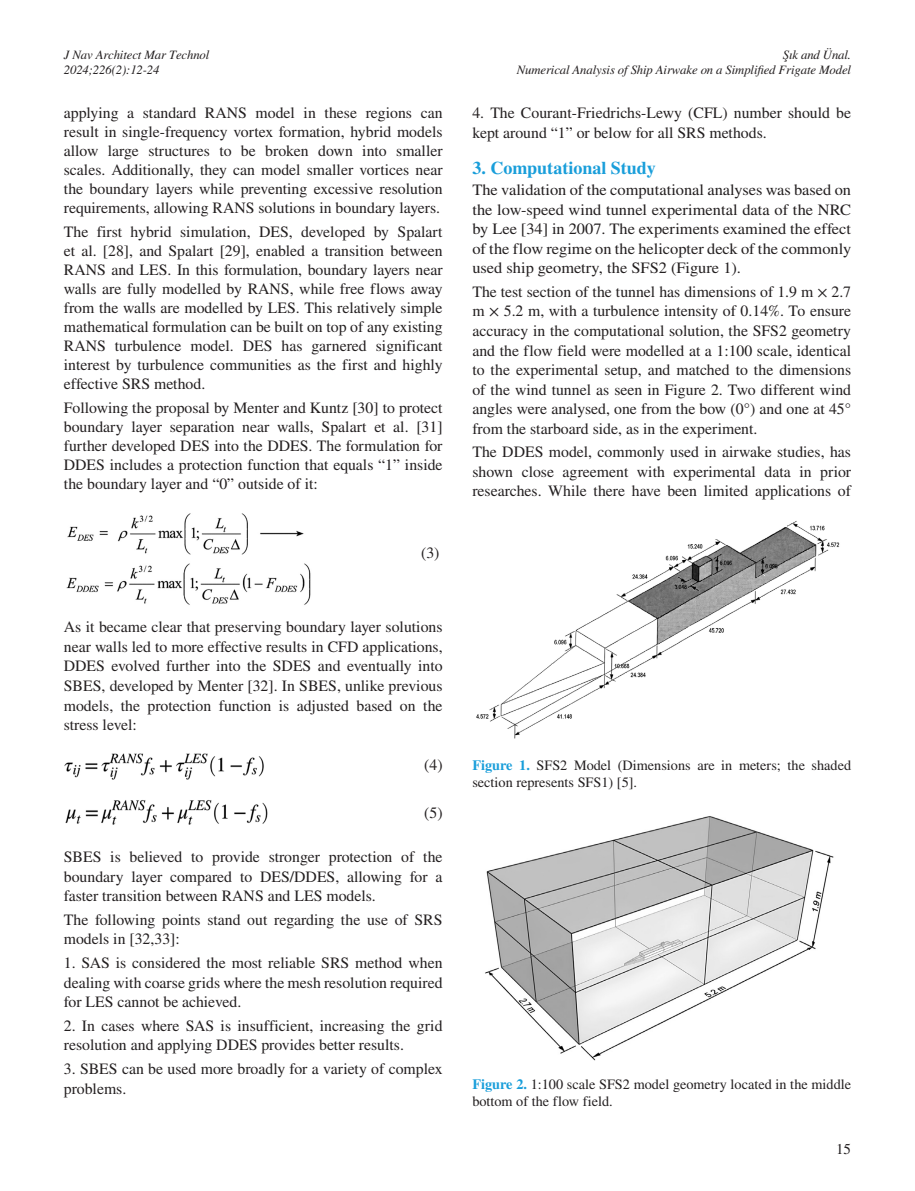
<style>
.page{position:relative;width:915px;height:1191px;background:#fff}
.page>*{position:absolute;margin:0;border:0;box-sizing:border-box;transform-origin:0 0}
.ARA_BASLIK{font:700 18px "STIX General";color:#199eda}
.YAZI{font:15.75px/19.5px "STIX General";color:#231f20;text-align:justify}
.YAZI-2{font:15.75px/19.5px "STIX General";color:#231f20;text-align:justify;scale:1.04 1}
.t1{font:15px "STIX General";color:#231f20}
.RESİM-ALTI{font:14.25px/17.1px "STIX General";color:#231f20}
.t2{font:italic 12.75px/15px "STIX General";letter-spacing:-.01em;color:#231f20;text-align:right}
.s1{font-weight:700;color:#199eda}
</style>
<div class="page">
<img style="left:66px;top:513px;width:245px;height:92px">
<img style="left:64px;top:753px;width:200px;height:27px">
<img style="left:65px;top:800px;width:203px;height:25px">
<img style="left:476px;top:521px;width:364px;height:218px">
<img style="left:485px;top:816px;width:349px;height:245px">
<p class="t2" style="left:64px;top:47px;width:147px;text-align:left">J Nav Architect Mar Technol<br>2024;226(2):12-24</p>
<p class="YAZI" style="left:64px;top:104px;width:380px;line-height:19px">applying a standard RANS model in these regions can result in single-frequency vortex formation, hybrid models allow large structures to be broken down into smaller scales. Additionally, they can model smaller vortices near the boundary layers while preventing excessive resolution requirements, allowing RANS solutions in boundary layers.</p>
<p class="YAZI" style="left:64px;top:223px;width:380px;line-height:19px">The first hybrid simulation, DES, developed by Spalart et al. [28], and Spalart [29], enabled a transition between RANS and LES. In this formulation, boundary layers near walls are fully modelled by RANS, while free flows away from the walls are modelled by LES. This relatively simple mathematical formulation can be built on top of any existing RANS turbulence model. DES has garnered significant interest by turbulence communities as the first and highly effective SRS method.</p>
<p class="YAZI" style="left:64px;top:398px;width:380px">Following the proposal by Menter and Kuntz [30] to protect boundary layer separation near walls, Spalart et al. [31] further developed DES into the DDES. The formulation for DDES includes a protection function that equals “1” inside the boundary layer and “0” outside of it:</p>
<p class="YAZI" style="left:421px;top:544px;width:20px">(3)</p>
<p class="YAZI" style="left:64px;top:618px;width:380px">As it became clear that preserving boundary layer solutions near walls led to more effective results in CFD applications, DDES evolved further into the SDES and eventually into SBES, developed by Menter [32]. In SBES, unlike previous models, the protection function is adjusted based on the stress level:</p>
<p class="YAZI" style="left:424px;top:755px;width:20px">(4)</p>
<p class="YAZI" style="left:424px;top:803px;width:20px">(5)</p>
<p class="YAZI" style="left:64px;top:847px;width:380px">SBES is believed to provide stronger protection of the boundary layer compared to DES/DDES, allowing for a faster transition between RANS and LES models.</p>
<p class="YAZI" style="left:64px;top:910px;width:380px">The following points stand out regarding the use of SRS models in [32,33]:</p>
<p class="YAZI" style="left:64px;top:953px;width:380px">1. SAS is considered the most reliable SRS method when dealing with coarse grids where the mesh resolution required for LES cannot be achieved.</p>
<p class="YAZI" style="left:64px;top:1016px;width:380px">2. In cases where SAS is insufficient, increasing the grid resolution and applying DDES provides better results.</p>
<p class="YAZI" style="left:64px;top:1059px;width:380px">3. SBES can be used more broadly for a variety of complex problems.</p>
<p class="t2" style="left:516px;top:47px;width:336px">Şık and Ünal.<br>Numerical Analysis of Ship Airwake on a Simplified Frigate Model</p>
<p class="YAZI" style="left:472px;top:104px;width:380px">4. The Courant-Friedrichs-Lewy (CFL) number should be kept around “1” or below for all SRS methods.</p>
<p class="ARA_BASLIK" style="left:472px;top:155px;width:185px">3. Computational Study</p>
<p class="YAZI-2" style="left:472px;top:181px;width:365px">The validation of the computational analyses was based on the low-speed wind tunnel experimental data of the NRC by Lee [34] in 2007. The experiments examined the effect of the flow regime on the helicopter deck of the commonly used ship geometry, the SFS2 (Figure 1).</p>
<p class="YAZI" style="left:472px;top:283px;width:380px">The test section of the tunnel has dimensions of 1.9 m × 2.7 m × 5.2 m, with a turbulence intensity of 0.14%. To ensure accuracy in the computational solution, the SFS2 geometry and the flow field were modelled at a 1:100 scale, identical to the experimental setup, and matched to the dimensions of the wind tunnel as seen in Figure 2. Two different wind angles were analysed, one from the bow (0°) and one at 45° from the starboard side, as in the experiment.</p>
<p class="YAZI" style="left:472px;top:443px;width:380px">The DDES model, commonly used in airwake studies, has shown close agreement with experimental data in prior researches. While there have been limited applications of</p>
<p class="RESİM-ALTI" style="left:472px;top:757px;width:380px"><span class="s1">Figure 1.</span> SFS2 Model (Dimensions are in meters; the shaded section represents SFS1) [5].</p>
<p class="RESİM-ALTI" style="left:472px;top:1076px;width:380px"><span class="s1">Figure 2.</span> 1:100 scale SFS2 model geometry located in the middle bottom of the flow field.</p>
<p class="t1" style="left:835px;top:1138px;width:16px">15</p>
</div>
